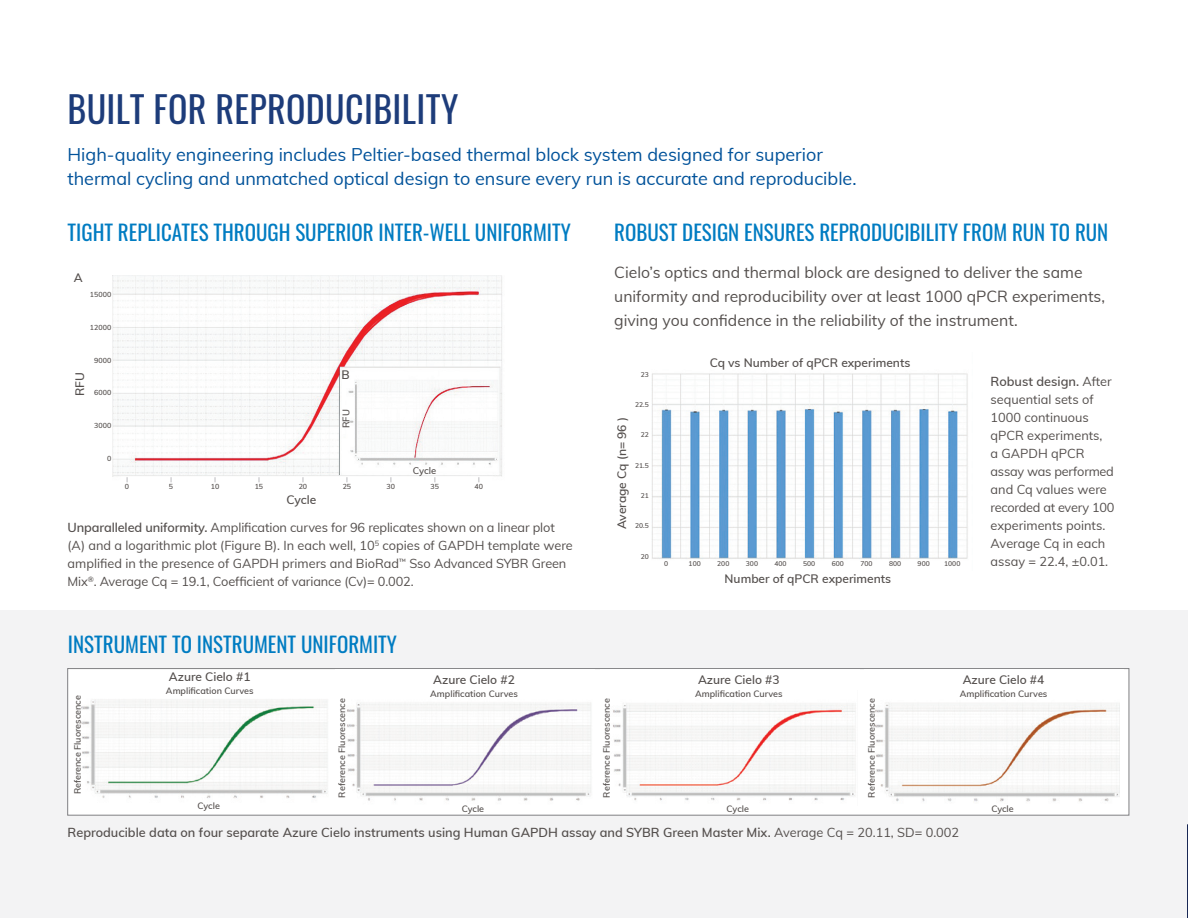
<style>
.page{position:relative;width:1188px;height:918px;background:#fff}
.page>*{position:absolute;margin:0;border:0;box-sizing:border-box;transform-origin:0 0}
.t1{font:36px "Oswald";letter-spacing:.01em;color:#1d3c7a}
.t2{font:21px "Oswald";color:#007cc2}
.t3{font:18px/24px "Muli";color:#01529a}
.t4{font:15.75px/24px "Muli";color:#544f4d}
.t5{font:12.75px/18px "Muli";color:#544f4d}
.t6{font:600 12.75px "Muli";color:#544f4d}
.t7{font:600 12px "Muli";color:#544f4d}
.t8{font:600 9.45px "Muli";color:#544f4d}
.t9{font:600 9px "Muli";color:#544f4d}
.t10{font:600 7.05px "Muli";color:#544f4d}
.t11{font:600 6.75px "Muli";color:#544f4d}
.s1{font-weight:600}
.s2{font-weight:400}
</style>
<div class="page">
<div style="left:0;top:611px;width:1188px;height:307px;background:#f3f3f4"></div>
<img style="left:652px;top:373px;width:316px;height:187px">
<div style="left:68px;top:668px;width:1061px;height:147px;background:#fff;border:1px solid #808083"></div>
<img style="left:81px;top:699px;width:247px;height:99px">
<div style="left:335px;top:669px;width:260px;height:145px;background:#fff"></div>
<img style="left:347px;top:702px;width:244px;height:99px">
<div style="left:600px;top:669px;width:260px;height:145px;background:#fff"></div>
<img style="left:613px;top:703px;width:243px;height:98px">
<div style="left:864px;top:669px;width:260px;height:145px;background:#fff"></div>
<img style="left:875px;top:702px;width:244px;height:100px">
<img style="left:112px;top:275px;width:390px;height:208px">
<svg style="left:1187px;top:824px;width:1px;height:94px"></svg>
<p class="t1" style="left:68px;top:77px;width:392px">BUILT FOR REPRODUCIBILITY</p>
<p class="t3" style="left:68px;top:142px;width:791px">High-quality engineering includes Peltier-based thermal block system designed for superior thermal cycling and unmatched optical design to ensure every run is accurate and reproducible.</p>
<p class="t2" style="left:68px;top:214px;width:505px">TIGHT REPLICATES THROUGH SUPERIOR INTER-WELL UNIFORMITY</p>
<p class="t2" style="left:614px;top:214px;width:496px">ROBUST DESIGN ENSURES REPRODUCIBILITY FROM RUN TO RUN</p>
<p class="t4" style="left:614px;top:259px;width:492px">Cielo’s optics and thermal block are designed to deliver the same uniformity and reproducibility over at least 1000 qPCR experiments, giving you confidence in the reliability of the instrument.</p>
<p class="t7" style="left:74px;top:269px;width:10px">A</p>
<p class="t10" style="left:90px;top:290px;width:23px">15000</p>
<p class="t10" style="left:90px;top:322px;width:23px">12000</p>
<p class="t10" style="left:94px;top:355px;width:19px">9000</p>
<p class="t10" style="left:94px;top:388px;width:19px">6000</p>
<p class="t10" style="left:94px;top:420px;width:19px">3000</p>
<p class="t10" style="left:107px;top:453px;width:6px">0</p>
<p class="t7" style="left:710px;top:354px;width:202px">Cq vs Number of qPCR experiments</p>
<p class="t7" style="left:342px;top:366px;width:10px">B</p>
<p class="t11" style="left:641px;top:369px;width:10px">23</p>
<p class="t11" style="left:635px;top:400px;width:15px">22.5</p>
<p class="t11" style="left:641px;top:430px;width:10px">22</p>
<p class="t11" style="left:635px;top:460px;width:15px">21.5</p>
<p class="t11" style="left:641px;top:491px;width:10px">21</p>
<p class="t11" style="left:635px;top:521px;width:15px">20.5</p>
<p class="t11" style="left:641px;top:551px;width:10px">20</p>
<p class="t7" style="left:71px;top:396px;width:25px;rotate:-90deg">RFU</p>
<p class="t5" style="left:991px;top:371px;width:125px"><span class="s1">Robust design.</span> After sequential sets of<br>1000 continuous qPCR experiments,<br>a GAPDH qPCR assay was performed and Cq values were recorded at every 100 experiments points.<br>Average Cq in each assay = 22.4, ±0.01.</p>
<p class="t8" style="left:339px;top:428px;width:20px;rotate:-90deg">RFU</p>
<p class="t7" style="left:613px;top:529px;width:114px;rotate:-90deg">Average Cq (n= 96 )</p>
<p class="t8" style="left:413px;top:463px;width:25px">Cycle</p>
<p class="t10" style="left:125px;top:482px;width:6px">0</p>
<p class="t10" style="left:169px;top:482px;width:6px">5</p>
<p class="t10" style="left:211px;top:482px;width:10px">10</p>
<p class="t10" style="left:255px;top:482px;width:10px">15</p>
<p class="t10" style="left:299px;top:482px;width:10px">20</p>
<p class="t10" style="left:343px;top:482px;width:10px">25</p>
<p class="t10" style="left:387px;top:482px;width:10px">30</p>
<p class="t10" style="left:431px;top:482px;width:10px">35</p>
<p class="t10" style="left:475px;top:482px;width:10px">40</p>
<p class="t7" style="left:286px;top:491px;width:31px">Cycle</p>
<p class="t5" style="left:68px;top:518px;width:507px"><span class="s1">Unparalleled uniformity.</span> Amplification curves for 96 replicates shown on a linear plot (A) and a logarithmic plot (Figure B). In each well, 10<sup>5</sup> copies of GAPDH template were amplified in the presence of GAPDH primers and BioRad<sup>™</sup> Sso Advanced SYBR Green Mix<sup>®</sup>. Average Cq = 19.1, Coefficient of variance (Cv)= 0.002.</p>
<p class="t11" style="left:664px;top:559px;width:6px">0</p>
<p class="t11" style="left:689px;top:559px;width:14px">100</p>
<p class="t11" style="left:717px;top:559px;width:14px">200</p>
<p class="t11" style="left:746px;top:559px;width:14px">300</p>
<p class="t11" style="left:775px;top:559px;width:14px">400</p>
<p class="t11" style="left:803px;top:559px;width:14px">500</p>
<p class="t11" style="left:832px;top:559px;width:14px">600</p>
<p class="t11" style="left:860px;top:559px;width:14px">700</p>
<p class="t11" style="left:889px;top:559px;width:14px">800</p>
<p class="t11" style="left:918px;top:559px;width:14px">900</p>
<p class="t11" style="left:944px;top:559px;width:18px">1000</p>
<p class="t7" style="left:725px;top:570px;width:168px">Number of qPCR experiments</p>
<p class="t2" style="left:68px;top:626px;width:331px">INSTRUMENT TO INSTRUMENT UNIFORMITY</p>
<p class="t9" style="left:71px;top:794px;width:101px;rotate:-90deg">Reference Fluorescence</p>
<p class="t7" style="left:169px;top:668px;width:83px">Azure Cielo #1</p>
<p class="t9" style="left:166px;top:685px;width:89px">Amplification Curves</p>
<p class="t9" style="left:335px;top:798px;width:101px;rotate:-90deg">Reference Fluorescence</p>
<p class="t7" style="left:433px;top:671px;width:83px">Azure Cielo #2</p>
<p class="t9" style="left:430px;top:688px;width:89px">Amplification Curves</p>
<p class="t9" style="left:600px;top:798px;width:101px;rotate:-90deg">Reference Fluorescence</p>
<p class="t7" style="left:698px;top:671px;width:83px">Azure Cielo #3</p>
<p class="t9" style="left:695px;top:688px;width:89px">Amplification Curves</p>
<p class="t9" style="left:865px;top:798px;width:101px;rotate:-90deg">Reference Fluorescence</p>
<p class="t7" style="left:963px;top:671px;width:83px">Azure Cielo #4</p>
<p class="t9" style="left:960px;top:688px;width:89px">Amplification Curves</p>
<p class="t9" style="left:198px;top:799px;width:24px">Cycle</p>
<p class="t9" style="left:462px;top:802px;width:24px">Cycle</p>
<p class="t9" style="left:727px;top:802px;width:24px">Cycle</p>
<p class="t9" style="left:991px;top:802px;width:24px">Cycle</p>
<p class="t6" style="left:68px;top:823px;width:893px">Reproducible data on four separate Azure Cielo instruments using Human GAPDH assay and SYBR Green Master Mix. <span class="s2">Average Cq = 20.11, SD= 0.002</span></p>
</div>
